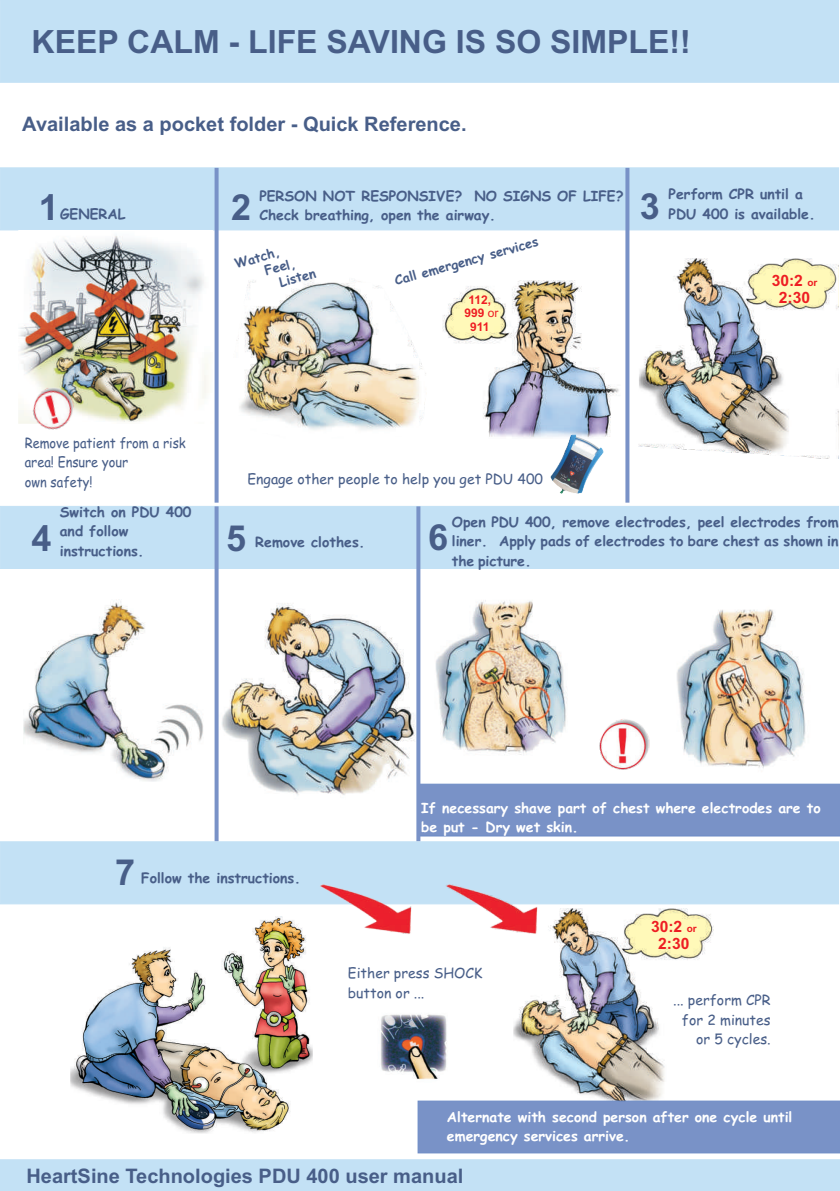
<style>
.page{position:relative;width:840px;height:1191px;background:#fff}
.page>*{position:absolute;margin:0;border:0;box-sizing:border-box;transform-origin:0 0}
.t1{font:700 36px "Arial";color:#485e88}
.t2{font:700 32px "Arial";color:#485e88}
.t3{font:700 20px "Arial";color:#485e88}
.t4{font:700 15.6px/17.4px "Arial";color:#ee1d23;text-align:center}
.t5{font:700 14px/19.6px "Comic Sans MS";color:#485e88}
.t6{font:700 14px/19.6px "Comic Sans MS";color:#fff}
.t7{font:14px/19.6px "Comic Sans MS";color:#485e88}
.t8{font:14px/19.6px "Comic Sans MS";color:#485e88;scale:.91 1}
.t9{font:700 13px "Comic Sans MS";color:#485e88}
.t10{font:700 12px/13.4px "Arial";color:#ee1d23;text-align:center}
.s1{font-weight:400}
.s2{font-size:10px}
</style>
<div class="page">
<div style="left:420px;top:783px;width:419px;height:53px;background:#7992c7"></div>
<div style="left:0;top:841px;width:838px;height:63px;background:#c3e1f5"></div>
<div style="left:0;top:506px;width:838px;height:63px;background:#c3e1f5"></div>
<div style="left:0;top:167px;width:838px;height:63px;background:#c3e1f5"></div>
<div style="left:0;top:0;width:838px;height:83px;background:#c3e1f5"></div>
<div style="left:0;top:1159px;width:839px;height:32px;background:#c3e1f5"></div>
<img style="left:442px;top:281px;width:177px;height:157px">
<img style="left:18px;top:235px;width:190px;height:188px">
<img style="left:236px;top:278px;width:190px;height:152px">
<svg style="left:214px;top:168px;width:4px;height:334px"></svg>
<svg style="left:625px;top:168px;width:4px;height:334px"></svg>
<img style="left:22px;top:377px;width:63px;height:53px">
<img style="left:544px;top:432px;width:60px;height:62px">
<img style="left:638px;top:259px;width:201px;height:200px">
<img style="left:24px;top:599px;width:179px;height:182px">
<img style="left:513px;top:908px;width:200px;height:192px">
<img style="left:71px;top:916px;width:241px;height:217px">
<img style="left:435px;top:600px;width:133px;height:155px">
<img style="left:677px;top:609px;width:129px;height:159px">
<img style="left:599px;top:719px;width:51px;height:51px">
<div style="left:417px;top:1100px;width:422px;height:53px;background:#7992c7"></div>
<img style="left:218px;top:597px;width:198px;height:205px">
<img style="left:319px;top:884px;width:97px;height:50px">
<img style="left:381px;top:1014px;width:66px;height:66px">
<img style="left:445px;top:884px;width:97px;height:53px">
<svg style="left:214px;top:506px;width:4px;height:335px"></svg>
<svg style="left:416px;top:506px;width:4px;height:335px"></svg>
<svg style="left:295px;top:278px;width:14px;height:5px"></svg>
<svg style="left:402px;top:278px;width:8px;height:5px"></svg>
<h2 class="t2" style="left:32px;top:30px;width:660px">KEEP CALM - LIFE SAVING IS SO SIMPLE!!</h2>
<h3 class="t3" style="left:22px;top:116px;width:445px">Available as a pocket folder - Quick Reference.</h3>
<p class="t5" style="left:259px;top:187px;width:365px">PERSON NOT RESPONSIVE? NO SIGNS OF LIFE?<br>Check breathing, open the airway.</p>
<p class="t9" style="left:233px;top:258px;width:48px;rotate:-15deg">Wat ,</p>
<h1 class="t1" style="left:39px;top:193px;width:22px">1</h1>
<h1 class="t1" style="left:231px;top:194px;width:22px">2</h1>
<p class="t5" style="left:60px;top:206px;width:67px">GENERAL</p>
<p class="t9" style="left:393px;top:274px;width:150px;rotate:-15deg">C ll e er enc services</p>
<p class="t9" style="left:263px;top:265px;width:33px;rotate:-15deg">Feel,</p>
<p class="t9" style="left:278px;top:277px;width:39px;rotate:-15deg">Lis n</p>
<p class="t10" style="left:464px;top:294px;width:36px">112,<br>999 <span class="s1">or<br></span>911</p>
<h1 class="t1" style="left:639px;top:193px;width:22px">3</h1>
<p class="t5" style="left:668px;top:186px;width:148px">Perform CPR until a<br>PDU 400 is available.</p>
<p class="t4" style="left:771px;top:273px;width:47px">30:2 <span class="s2">or<br></span>2:30</p>
<p class="t8" style="left:25px;top:434px;width:178px">Remove patient from a risk area! Ensure your<br>own safety!</p>
<p class="t7" style="left:247px;top:470px;width:297px">Engage other people to help you get PDU 400</p>
<h1 class="t1" style="left:32px;top:524px;width:22px">4</h1>
<p class="t5" style="left:60px;top:503px;width:133px">Switch on PDU 400 and follow instructions.</p>
<p class="t5" style="left:451px;top:513px;width:388px;text-align:justify">Open PDU 400, remove electrodes, peel electrodes from liner. Apply pads of electrodes to bare chest as shown in the picture.</p>
<h1 class="t1" style="left:226px;top:524px;width:22px">5</h1>
<h1 class="t1" style="left:428px;top:524px;width:22px">6</h1>
<p class="t5" style="left:255px;top:534px;width:111px">Remove clothes.</p>
<h1 class="t1" style="left:115px;top:858px;width:22px">7</h1>
<p class="t5" style="left:141px;top:870px;width:161px">Follow the instructions.</p>
<p class="t6" style="left:421px;top:799px;width:401px">If necessary shave part of chest where electrodes are to be put - Dry wet skin.</p>
<p class="t7" style="left:348px;top:964px;width:136px">Either press SHOCK button or ...</p>
<p class="t4" style="left:650px;top:918px;width:47px">30:2 <span class="s2">or<br></span>2:30</p>
<p class="t7" style="left:673px;top:991px;width:99px;text-align:right">... perform CPR for 2 minutes or 5 cycles.</p>
<p class="t6" style="left:446px;top:1108px;width:347px">Alternate with second person after one cycle until emergency services arrive.</p>
<h3 class="t3" style="left:26px;top:1168px;width:438px">HeartSine Technologies PDU 400 user manual</h3>
</div>
